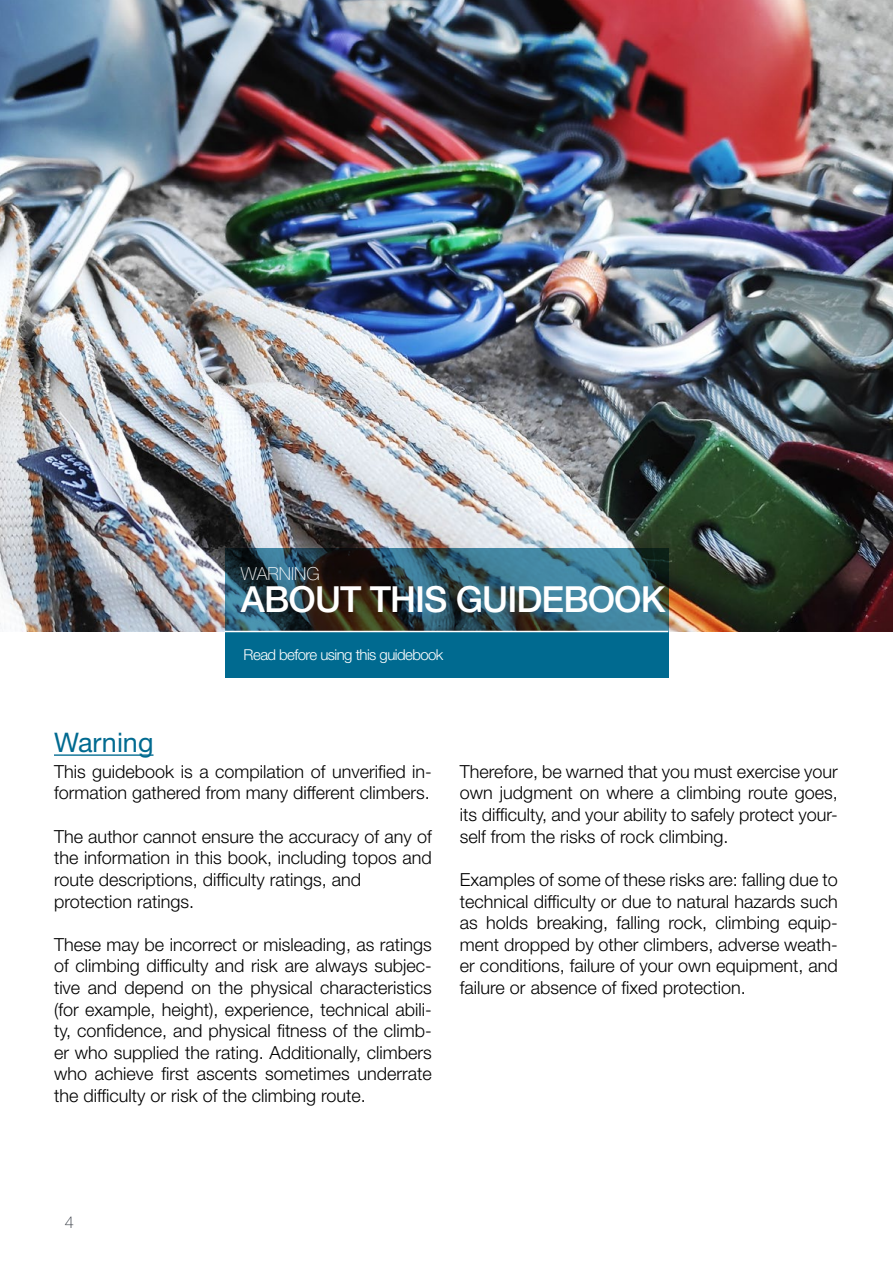
<style>
.page{position:relative;width:893px;height:1263px;background:#fff}
.page>*{position:absolute;margin:0;border:0;box-sizing:border-box;transform-origin:0 0}
.t1{font:500 36px "Helvetica Neue LT Std";letter-spacing:-.025em;color:#fff}
.t2{font:27px "Helvetica Neue LT Std";color:#006a90}
.t3{font:300 18px/21.6px "Helvetica Neue LT Std";color:#000;text-align:justify}
.t4{font:100 18px "Helvetica Neue LT Std";color:#fff}
.t5{font:100 16.5px "Helvetica Neue LT Std";color:#2e333c}
.t6{font:300 15px "Helvetica Neue LT Std";letter-spacing:-.035em;color:#fff}
</style>
<div class="page">
<hr style="left:54px;top:754px;width:99px;height:2px;background:#006a90">
<img style="left:0;top:0;width:893px;height:631px">
<svg style="left:225px;top:548px;width:443px;height:83px;background:#315561"></svg>
<div style="left:225px;top:631px;width:443px;height:47px;background:#006a90"></div>
<hr style="left:225px;top:631px;width:443px;height:1px;background:#fff">
<p class="t4" style="left:241px;top:563px;width:80px">WARNING</p>
<h1 class="t1" style="left:241px;top:578px;width:426px">ABOUT THIS GUIDEBOOK</h1>
<p class="t6" style="left:244px;top:645px;width:201px">Read before using this guidebook</p>
<h2 class="t2" style="left:54px;top:727px;width:101px">Warning</h2>
<p class="t3" style="left:54px;top:760px;width:379px">This guidebook is a compilation of unverified in&shy;formation gathered from many different climbers.</p>
<p class="t3" style="left:54px;top:825px;width:379px;text-align:left">The author cannot ensure the accuracy of any of the information in this book, including topos and route descriptions, difficulty ratings, and protection ratings.</p>
<p class="t3" style="left:54px;top:933px;width:379px">These may be incorrect or misleading, as ratings of climbing difficulty and risk are always subjec&shy;tive and depend on the physical characteristics (for example, height), experience, technical abili&shy;ty, confidence, and physical fitness of the climb&shy;er who supplied the rating. Additionally, climbers who achieve first ascents sometimes underrate the difficulty or risk of the climbing route.</p>
<p class="t3" style="left:460px;top:760px;width:379px">Therefore, be warned that you must exercise your own judgment on where a climbing route goes, its difficulty, and your ability to safely protect your&shy;self from the risks of rock climbing.</p>
<p class="t3" style="left:460px;top:868px;width:379px">Examples of some of these risks are: falling due to technical difficulty or due to natural hazards such as holds breaking, falling rock, climbing equip&shy;ment dropped by other climbers, adverse weath&shy;er conditions, failure of your own equipment, and failure or absence of fixed protection.</p>
<p class="t5" style="left:65px;top:1213px;width:11px">4</p>
</div>
